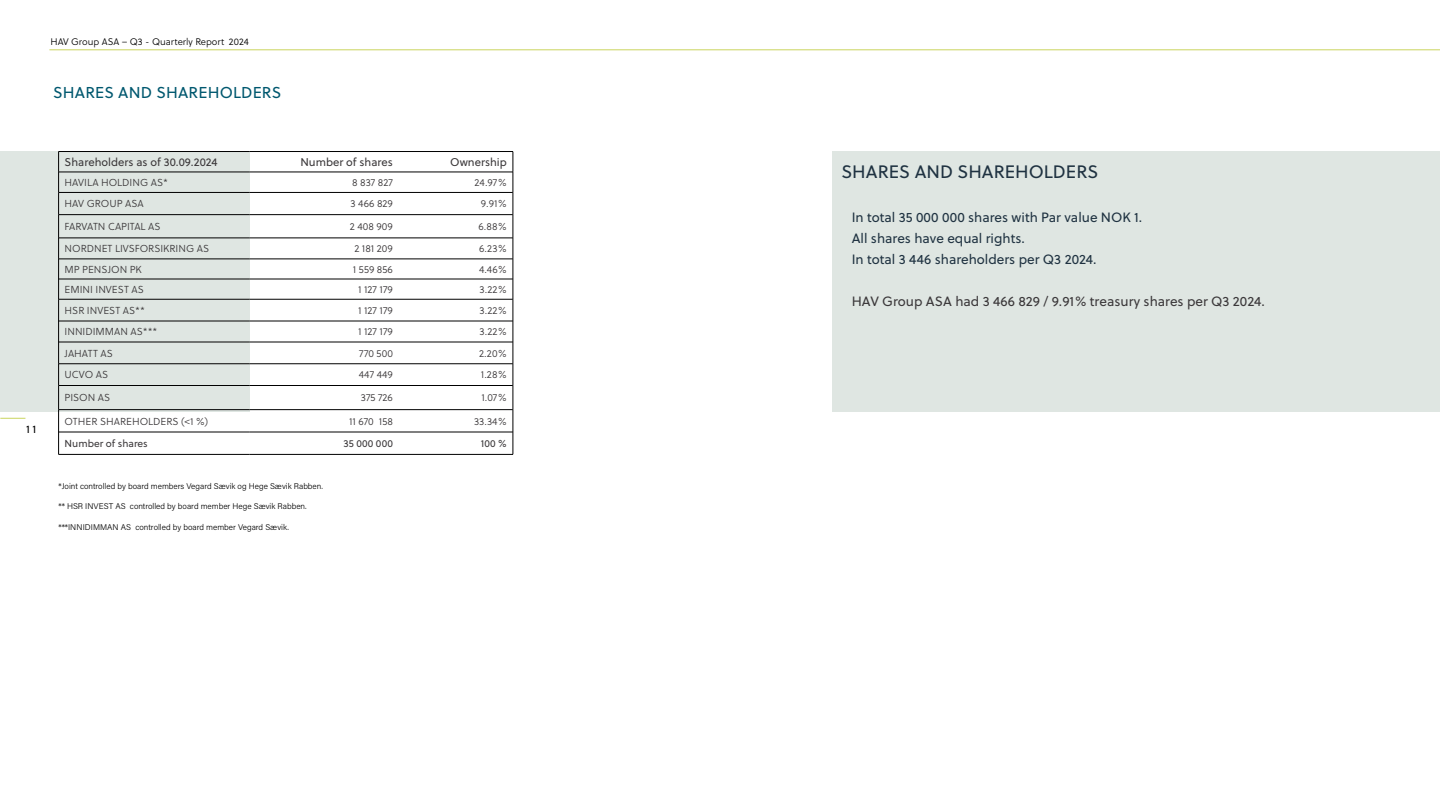
<style>
.page{position:relative;width:1440px;height:810px;background:#fff}
.page>*{position:absolute;margin:0;border:0;box-sizing:border-box;transform-origin:0 0}
.t1{font:18px "Soleil";color:#1f3241}
.t2{font:15.75px "Soleil";letter-spacing:.01em;color:#00586f}
.t3{font:13.5px "Soleil";color:#1f3241}
.t4{font:13.5px "Soleil";color:#3b383a}
.GRÅ_UTHEV_venstre__7{font:11.25px "Soleil";color:#3b383a}
.GRÅ_UTHEV_hoyre__7{font:11.25px "Soleil";color:#3b383a}
.t5{font:10.88px "Soleil";color:#000}
.Tabelltekst_Frutiger_47C_venstre{font:10.12px "Soleil Lt";color:#3b383a}
.Tabelltekst_Frutiger_47C_venstre-2{font:10.12px "Soleil";color:#3b383a}
.t6{font:9.52px "Soleil Lt";color:#000}
.uthevtabell{font:300 8.25px "Acumin Pro";color:#000}
</style>
<div class="page">
<div style="left:0;top:152px;width:250px;height:260px;background:#dfe6e2"></div>
<div style="left:832px;top:152px;width:608px;height:260px;background:#dfe6e2"></div>
<hr style="left:49px;top:50px;width:1391px;height:1px;background:#cad55f">
<svg style="left:0;top:418px;width:25px;height:1px"></svg>
<hr style="left:58px;top:151px;width:192px;height:1px;background:#000">
<hr style="left:250px;top:151px;width:149px;height:1px;background:#000">
<hr style="left:399px;top:151px;width:114px;height:1px;background:#000">
<hr style="left:59px;top:192px;width:191px;height:1px;background:#000">
<hr style="left:250px;top:192px;width:149px;height:1px;background:#000">
<hr style="left:399px;top:192px;width:114px;height:1px;background:#000">
<hr style="left:59px;top:215px;width:191px;height:1px;background:#000">
<hr style="left:399px;top:215px;width:114px;height:1px;background:#000">
<hr style="left:59px;top:238px;width:191px;height:1px;background:#000">
<hr style="left:250px;top:238px;width:149px;height:1px;background:#000">
<hr style="left:399px;top:238px;width:114px;height:1px;background:#000">
<hr style="left:59px;top:259px;width:191px;height:1px;background:#000">
<hr style="left:250px;top:259px;width:149px;height:1px;background:#000">
<hr style="left:399px;top:259px;width:114px;height:1px;background:#000">
<hr style="left:59px;top:279px;width:191px;height:1px;background:#000">
<hr style="left:250px;top:279px;width:149px;height:1px;background:#000">
<hr style="left:399px;top:279px;width:114px;height:1px;background:#000">
<hr style="left:59px;top:299px;width:191px;height:1px;background:#000">
<hr style="left:250px;top:299px;width:149px;height:1px;background:#000">
<hr style="left:399px;top:299px;width:114px;height:1px;background:#000">
<hr style="left:59px;top:321px;width:191px;height:1px;background:#000">
<hr style="left:250px;top:321px;width:149px;height:1px;background:#000">
<hr style="left:399px;top:321px;width:114px;height:1px;background:#000">
<hr style="left:59px;top:342px;width:191px;height:1px;background:#000">
<hr style="left:250px;top:342px;width:149px;height:1px;background:#000">
<hr style="left:399px;top:342px;width:114px;height:1px;background:#000">
<hr style="left:59px;top:364px;width:191px;height:1px;background:#000">
<hr style="left:250px;top:364px;width:149px;height:1px;background:#000">
<hr style="left:399px;top:364px;width:114px;height:1px;background:#000">
<hr style="left:59px;top:385px;width:191px;height:1px;background:#000">
<hr style="left:250px;top:385px;width:149px;height:1px;background:#000">
<hr style="left:399px;top:385px;width:114px;height:1px;background:#000">
<hr style="left:59px;top:410px;width:191px;height:1px;background:#000">
<hr style="left:250px;top:410px;width:149px;height:1px;background:#000">
<hr style="left:399px;top:410px;width:114px;height:1px;background:#000">
<hr style="left:59px;top:432px;width:191px;height:1px;background:#000">
<hr style="left:250px;top:432px;width:149px;height:1px;background:#000">
<hr style="left:399px;top:432px;width:114px;height:1px;background:#000">
<hr style="left:58px;top:172px;width:192px;height:1px;background:#000">
<hr style="left:250px;top:172px;width:149px;height:1px;background:#000">
<hr style="left:399px;top:172px;width:114px;height:1px;background:#000">
<hr style="left:250px;top:215px;width:149px;height:1px;background:#000">
<svg style="left:58px;top:152px;width:1px;height:302px"></svg>
<svg style="left:513px;top:152px;width:1px;height:302px"></svg>
<hr style="left:58px;top:454px;width:192px;height:1px;background:#000">
<hr style="left:250px;top:454px;width:149px;height:1px;background:#000">
<hr style="left:399px;top:454px;width:114px;height:1px;background:#000">
<p class="t6" style="left:50px;top:35px;width:200px">HAV Group ASA – Q3 - Quarterly Report 2024</p>
<p class="t2" style="left:53px;top:81px;width:230px">SHARES AND SHAREHOLDERS</p>
<p class="t5" style="left:26px;top:421px;width:11px">11</p>
<p class="GRÅ_UTHEV_venstre__7" style="left:65px;top:154px;width:155px">Shareholders as of 30.09.2024</p>
<p class="GRÅ_UTHEV_hoyre__7" style="left:300px;top:154px;width:94px">Number of shares</p>
<p class="GRÅ_UTHEV_hoyre__7" style="left:450px;top:154px;width:58px">Ownership</p>
<p class="Tabelltekst_Frutiger_47C_venstre" style="left:65px;top:175px;width:105px">HAVILA HOLDING AS*</p>
<p class="Tabelltekst_Frutiger_47C_venstre" style="left:352px;top:175px;width:42px">8 837 827</p>
<p class="Tabelltekst_Frutiger_47C_venstre" style="left:475px;top:175px;width:34px">24.97%</p>
<p class="Tabelltekst_Frutiger_47C_venstre" style="left:65px;top:197px;width:81px">HAV GROUP ASA</p>
<p class="Tabelltekst_Frutiger_47C_venstre" style="left:350px;top:197px;width:44px">3 466 829</p>
<p class="Tabelltekst_Frutiger_47C_venstre" style="left:481px;top:197px;width:28px">9.91%</p>
<p class="Tabelltekst_Frutiger_47C_venstre" style="left:65px;top:219px;width:98px">FARVATN CAPITAL AS</p>
<p class="Tabelltekst_Frutiger_47C_venstre" style="left:350px;top:219px;width:45px">2 408 909</p>
<p class="Tabelltekst_Frutiger_47C_venstre" style="left:479px;top:219px;width:30px">6.88%</p>
<p class="Tabelltekst_Frutiger_47C_venstre" style="left:65px;top:242px;width:146px">NORDNET LIVSFORSIKRING AS</p>
<p class="Tabelltekst_Frutiger_47C_venstre" style="left:354px;top:242px;width:40px">2 181 209</p>
<p class="Tabelltekst_Frutiger_47C_venstre" style="left:479px;top:242px;width:29px">6.23%</p>
<p class="Tabelltekst_Frutiger_47C_venstre" style="left:65px;top:262px;width:79px">MP PENSJON PK</p>
<p class="Tabelltekst_Frutiger_47C_venstre" style="left:353px;top:262px;width:42px">1 559 856</p>
<p class="Tabelltekst_Frutiger_47C_venstre" style="left:479px;top:262px;width:29px">4.46%</p>
<p class="Tabelltekst_Frutiger_47C_venstre" style="left:65px;top:282px;width:81px">EMINI INVEST AS</p>
<p class="Tabelltekst_Frutiger_47C_venstre" style="left:358px;top:282px;width:36px">1 127 179</p>
<p class="Tabelltekst_Frutiger_47C_venstre" style="left:480px;top:282px;width:29px">3.22%</p>
<p class="Tabelltekst_Frutiger_47C_venstre" style="left:65px;top:303px;width:82px">HSR INVEST AS**</p>
<p class="Tabelltekst_Frutiger_47C_venstre" style="left:358px;top:303px;width:36px">1 127 179</p>
<p class="Tabelltekst_Frutiger_47C_venstre" style="left:480px;top:303px;width:29px">3.22%</p>
<p class="Tabelltekst_Frutiger_47C_venstre" style="left:65px;top:325px;width:94px">INNIDIMMAN AS***</p>
<p class="Tabelltekst_Frutiger_47C_venstre" style="left:358px;top:325px;width:36px">1 127 179</p>
<p class="Tabelltekst_Frutiger_47C_venstre" style="left:480px;top:325px;width:29px">3.22%</p>
<p class="Tabelltekst_Frutiger_47C_venstre" style="left:65px;top:346px;width:50px">JAHATT AS</p>
<p class="Tabelltekst_Frutiger_47C_venstre" style="left:359px;top:346px;width:35px">770 500</p>
<p class="Tabelltekst_Frutiger_47C_venstre" style="left:479px;top:346px;width:29px">2.20%</p>
<p class="Tabelltekst_Frutiger_47C_venstre" style="left:65px;top:368px;width:45px">UCVO AS</p>
<p class="Tabelltekst_Frutiger_47C_venstre" style="left:359px;top:368px;width:36px">447 449</p>
<p class="Tabelltekst_Frutiger_47C_venstre" style="left:481px;top:368px;width:27px">1.28%</p>
<p class="Tabelltekst_Frutiger_47C_venstre" style="left:65px;top:391px;width:47px">PISON AS</p>
<p class="Tabelltekst_Frutiger_47C_venstre" style="left:361px;top:391px;width:34px">375 726</p>
<p class="Tabelltekst_Frutiger_47C_venstre" style="left:481px;top:391px;width:27px">1.07%</p>
<p class="Tabelltekst_Frutiger_47C_venstre" style="left:65px;top:414px;width:145px">OTHER SHAREHOLDERS (&lt;1 %)</p>
<p class="Tabelltekst_Frutiger_47C_venstre" style="left:349px;top:414px;width:45px">11 670 158</p>
<p class="Tabelltekst_Frutiger_47C_venstre" style="left:474px;top:414px;width:34px">33.34%</p>
<p class="Tabelltekst_Frutiger_47C_venstre-2" style="left:65px;top:436px;width:85px">Number of shares</p>
<p class="Tabelltekst_Frutiger_47C_venstre-2" style="left:344px;top:436px;width:51px">35 000 000</p>
<p class="Tabelltekst_Frutiger_47C_venstre-2" style="left:481px;top:436px;width:27px">100 %</p>
<p class="uthevtabell" style="left:58px;top:480px;width:266px">*Joint controlled by board members Vegard Sævik og Hege Sævik Rabben.</p>
<p class="uthevtabell" style="left:58px;top:501px;width:250px">** HSR INVEST AS controlled by board member Hege Sævik Rabben.</p>
<p class="uthevtabell" style="left:58px;top:521px;width:232px">***INNIDIMMAN AS controlled by board member Vegard Sævik.</p>
<p class="t1" style="left:842px;top:158px;width:258px">SHARES AND SHAREHOLDERS</p>
<p class="t3" style="left:852px;top:208px;width:292px">In total 35 000 000 shares with Par value NOK 1.</p>
<p class="t3" style="left:852px;top:229px;width:175px">All shares have equal rights.</p>
<p class="t3" style="left:852px;top:250px;width:246px">In total 3 446 shareholders per Q3 2024.</p>
<p class="t4" style="left:852px;top:292px;width:415px">HAV Group ASA had 3 466 829 / 9.91% treasury shares per Q3 2024.</p>
</div>
